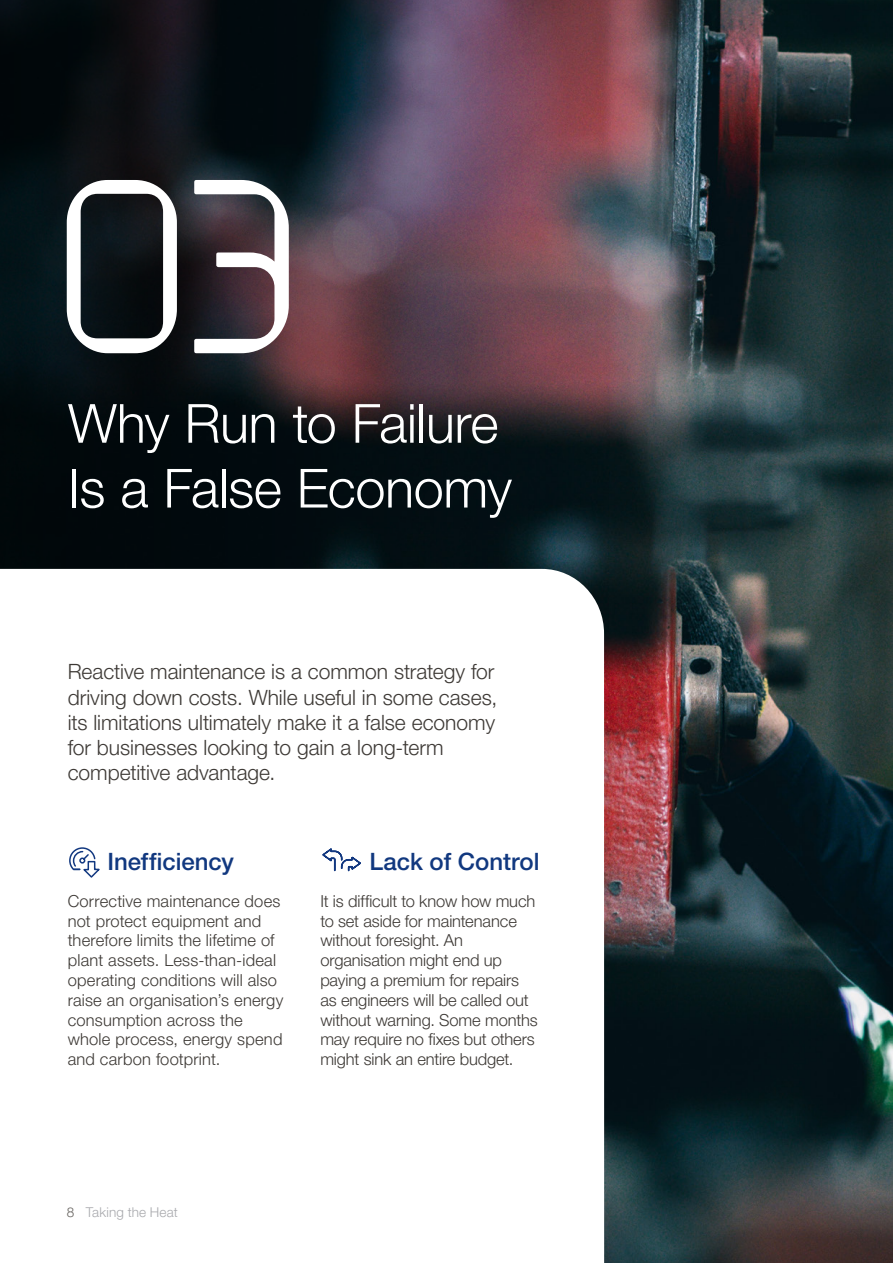
<style>
.page{position:relative;width:893px;height:1263px;background:#fff}
.page>*{position:absolute;margin:0;border:0;box-sizing:border-box;transform-origin:0 0}
.Body{font:247.5px "Alfa Laval Glyphs";color:#fff}
.t1{font:300 54px "Helvetica Neue LT Pro";letter-spacing:-.01em;color:#fff}
.t2{font:500 24px "Helvetica Neue LT Std";letter-spacing:-.005em;color:#11387f}
.Lead-In{font:300 21px/25.2px "Helvetica Neue LT Pro";color:#3d3935}
.Body-2{font:300 16.5px/19.8px "Helvetica Neue LT Pro";color:#3d3935}
.t3{font:300 13.5px "Helvetica Neue LT Pro";letter-spacing:.01em;color:#a8a9ad}
.s1{color:#64615d}
</style>
<div class="page">
<img style="left:604px;top:913px;width:289px;height:350px">
<img style="left:0;top:0;width:893px;height:913px">
<svg style="left:0;top:569px;width:604px;height:344px"></svg>
<svg style="left:68px;top:846px;width:35px;height:33px"></svg>
<svg style="left:322px;top:846px;width:40px;height:26px"></svg>
<p class="Body" style="left:47px;top:155px;width:270px">03</p>
<h2 class="t1" style="left:68px;top:390px;width:432px">Why Run to Failure</h2>
<h2 class="t1" style="left:68px;top:455px;width:446px">Is a False Economy</h2>
<p class="Lead-In" style="left:68px;top:659px;width:431px">Reactive maintenance is a common strategy for driving down costs. While useful in some cases, its limitations ultimately make it a false economy for businesses looking to gain a long-term competitive advantage.</p>
<h5 class="t2" style="left:107px;top:847px;width:128px">Inefficiency</h5>
<p class="Body-2" style="left:68px;top:891px;width:217px">Corrective maintenance does not protect equipment and therefore limits the lifetime of plant assets. Less-than-ideal operating conditions will also raise an organisation’s energy consumption across the whole process, energy spend and carbon footprint.</p>
<h5 class="t2" style="left:369px;top:847px;width:172px">Lack of Control</h5>
<p class="Body-2" style="left:320px;top:891px;width:219px">It is difficult to know how much to set aside for maintenance without foresight. An organisation might end up paying a premium for repairs as engineers will be called out without warning. Some months may require no fixes but others might sink an entire budget.</p>
<p class="t3" style="left:67px;top:1204px;width:112px"><span class="s1">8</span> Taking the Heat</p>
</div>
